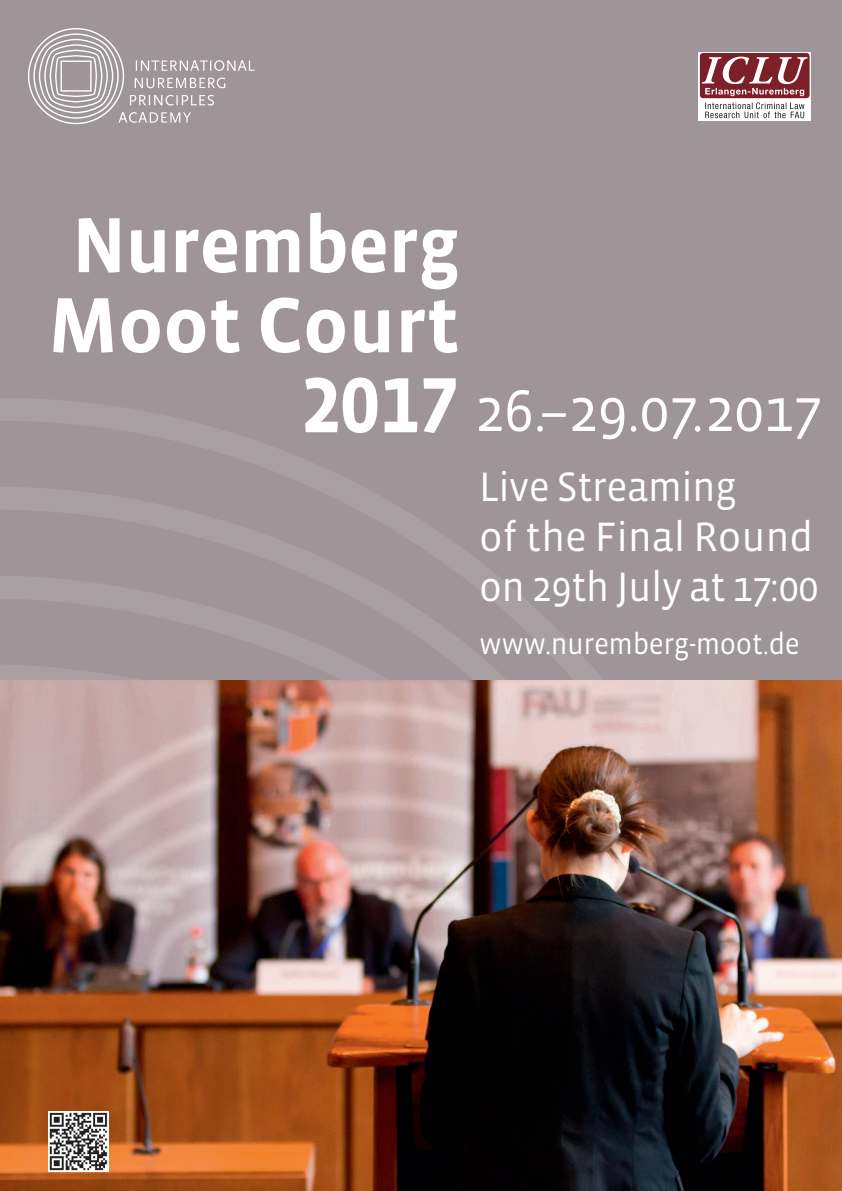
<style>
.page{position:relative;width:842px;height:1191px;background:#9f9598}
.page>*{position:absolute;margin:0;border:0;box-sizing:border-box;transform-origin:0 0}
.t1{font:700 80px/80px "Vista Sans OT";letter-spacing:-.005em;color:#fff;text-align:right}
.t2{font:60px "Vista Sans OT";letter-spacing:-.005em;color:#fff}
.t3{font:42px/50px "Vista Sans OT";letter-spacing:-.015em;color:#fff;scale:.96 1}
.t4{font:30px "Vista Sans OT";letter-spacing:-.015em;color:#fff;scale:.96 1}
</style>
<div class="page">
<svg style="left:698px;top:52px;width:113px;height:68px"></svg>
<div style="left:700px;top:53px;width:110px;height:45px;background:#7d1f29;border-radius:3px"></div>
<svg style="left:705px;top:102px;width:99px;height:16px;background:#cecdcd"></svg>
<svg style="left:702px;top:57px;width:106px;height:39px"></svg>
<img style="left:0;top:680px;width:842px;height:511px">
<svg style="left:28px;top:28px;width:227px;height:96px"></svg>
<img style="left:48px;top:1111px;width:60px;height:60px">
<h1 class="t1" style="left:48px;top:207px;width:413px">Nuremberg<br>Moot Court<br>2017</h1>
<h2 class="t2" style="left:475px;top:380px;width:349px">26.–29.07.2017</h2>
<p class="t3" style="left:479px;top:462px;width:355px">Live Streaming<br>of the Final Round on 29th July at 17:00</p>
<p class="t4" style="left:479px;top:628px;width:336px">www.nuremberg-moot.de</p>
</div>
